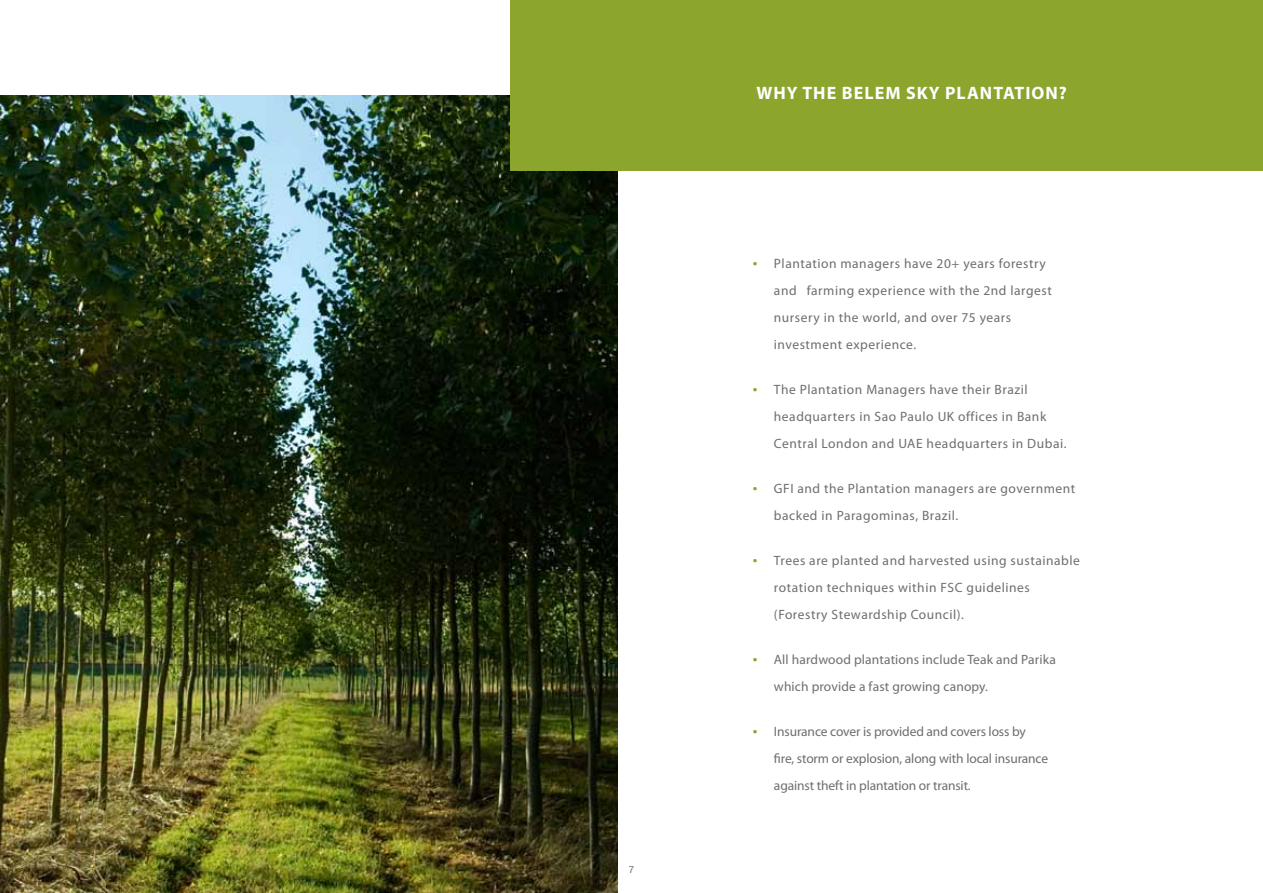
<style>
.page{position:relative;width:1263px;height:893px;background:#fff}
.page>*{position:absolute;margin:0;border:0;box-sizing:border-box;transform-origin:0 0}
.t1{font:700 18px "Myriad Pro";letter-spacing:.06em;color:#fff}
.t2{font:13.5px/27px "Myriad Pro";letter-spacing:.04em;color:#6d6e71}
.t3{font:13.5px/27px "Myriad Pro";letter-spacing:-.01em;color:#6d6e71}
.t4{font:13.5px/27px "Myriad Pro";letter-spacing:.01em;color:#6d6e71}
.t5{font:9.75px "Helvetica Neue";color:#6d6e71}
.s1{font-size:16.5px;color:#8ba52d}
</style>
<div class="page">
<img style="left:0;top:96px;width:618px;height:797px">
<div style="left:510px;top:0;width:753px;height:170px;background:#8ba52d"></div>
<p class="t5" style="left:629px;top:863px;width:7px">7</p>
<h1 class="t1" style="left:756px;top:81px;width:110px">WHY THE BELEM</h1>
<h1 class="t1" style="left:906px;top:81px;width:63px">SKY PLANTATION</h1>
<h1 class="t1" style="left:1059px;top:81px;width:10px">?</h1>
<p class="t2" style="left:774px;top:249px;width:279px;text-indent:-21px"><span class="s1">•</span> Plantation managers have 20+ years forestry and farming experience with the 2nd largest nursery in the world, and over 75 years investment experience.</p>
<p class="t2" style="left:774px;top:375px;width:294px;text-indent:-21px"><span class="s1">•</span> The Plantation Managers have their Brazil headquarters in Sao Paulo UK offices in Bank<br>Central London and UAE headquarters in Dubai.</p>
<p class="t2" style="left:774px;top:474px;width:303px;text-indent:-21px"><span class="s1">•</span> GFI and the Plantation managers are government backed in Paragominas, Brazil.</p>
<p class="t2" style="left:774px;top:546px;width:307px;text-indent:-21px"><span class="s1">•</span> Trees are planted and harvested using sustainable rotation techniques within FSC guidelines (Forestry Stewardship Council).</p>
<p class="t4" style="left:774px;top:645px;width:284px;text-indent:-21px"><span class="s1">•</span> All hardwood plantations include Teak and Parika which provide a fast growing canopy.</p>
<p class="t3" style="left:774px;top:717px;width:276px;text-indent:-21px"><span class="s1">•</span> Insurance cover is provided and covers loss by fire, storm or explosion, along with local insurance against theft in plantation or transit.</p>
</div>
